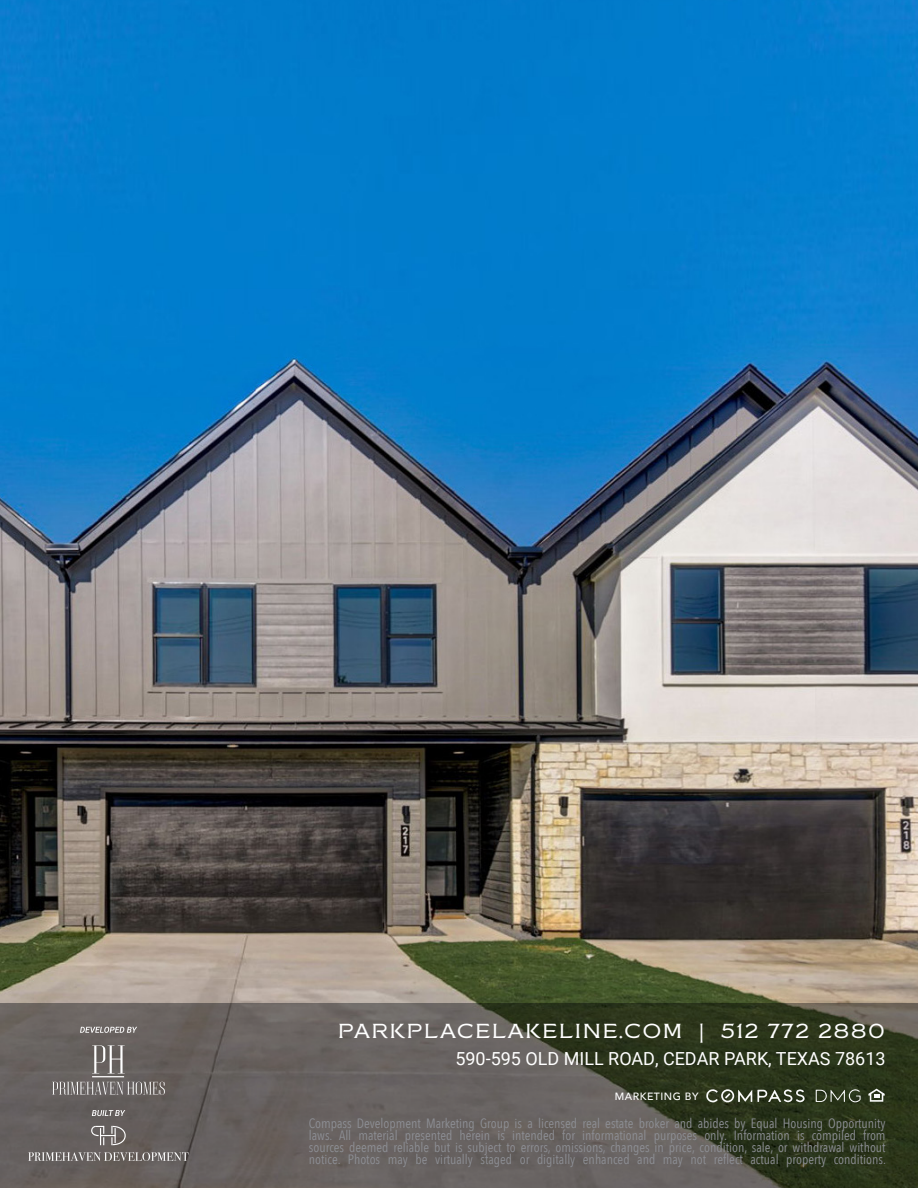
<style>
.page{position:relative;width:918px;height:1188px;background:#fff}
.page>*{position:absolute;margin:0;border:0;box-sizing:border-box;transform-origin:0 0}
.t1{font:19.5px "FM Bolyar Pro 300";color:#fff}
.t2{font:18px "Roboto";color:#fff}
.t3{font:13.5px/12px "Avenir Next Condensed";color:#8d8f95;text-align:justify}
.t4{font:500 10.5px "Avenir";letter-spacing:.05em;color:#fff}
</style>
<div class="page">
<img style="left:0;top:0;width:918px;height:1003px">
<svg style="left:0;top:1003px;width:918px;height:185px;background:#55544a"></svg>
<svg style="left:89px;top:1125px;width:41px;height:21px"></svg>
<svg style="left:28px;top:1152px;width:161px;height:9px"></svg>
<svg style="left:92px;top:1110px;width:33px;height:6px"></svg>
<svg style="left:52px;top:1045px;width:113px;height:50px;background:#76716f"></svg>
<svg style="left:80px;top:1027px;width:57px;height:6px"></svg>
<svg style="left:868px;top:1089px;width:17px;height:13px"></svg>
<svg style="left:816px;top:1089px;width:45px;height:13px"></svg>
<svg style="left:706px;top:1089px;width:99px;height:14px"></svg>
<p class="t1" style="left:337px;top:1019px;width:550px">PARKPLACELAKELINE.COM | 512 772 2880</p>
<p class="t2" style="left:455px;top:1046px;width:432px">590-595 OLD MILL ROAD, CEDAR PARK, TEXAS 78613</p>
<p class="t4" style="left:615px;top:1087px;width:85px">MARKETING BY</p>
<p class="t3" style="left:309px;top:1116px;width:579px">Compass Development Marketing Group is a licensed real estate broker and abides by Equal Housing Opportunity laws. All material presented herein is intended for informational purposes only. Information is compiled from sources deemed reliable but is subject to errors, omissions, changes in price, condition, sale, or withdrawal without notice. Photos may be virtually staged or digitally enhanced and may not reflect actual property conditions.</p>
</div>
